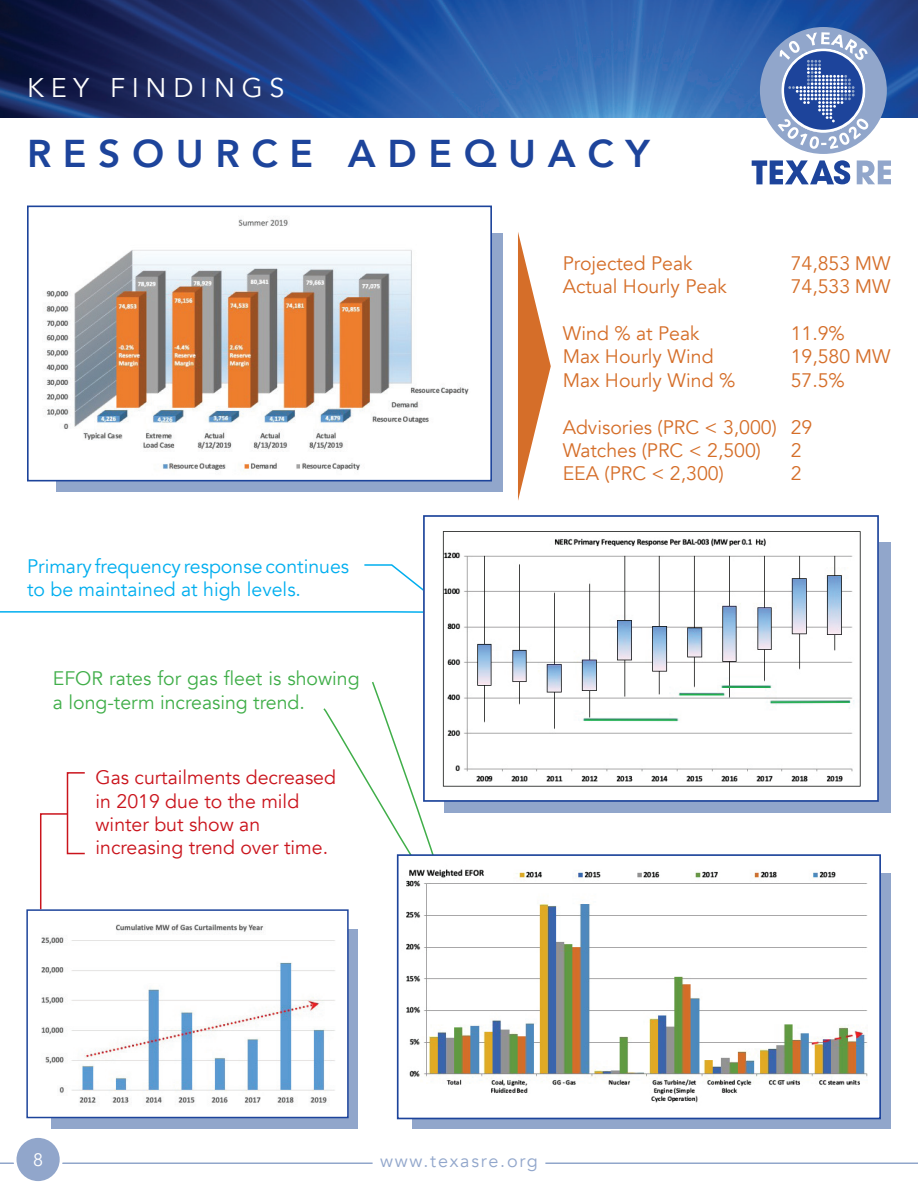
<style>
.page{position:relative;width:918px;height:1188px;background:#fff}
.page>*{position:absolute;margin:0;border:0;box-sizing:border-box;transform-origin:0 0}
.t1{font:800 38.7px "Avenir";letter-spacing:.3em;color:#1d449b}
.t2{font:27px "Avenir";letter-spacing:.25em;color:#fff}
.t3{font:19.5px/23.4px "Avenir";color:#d56e29}
.t4{font:19.5px/23.4px "Avenir";color:#ca141c}
.t5{font:19.5px/23.4px "Avenir";color:#00aeef}
.t6{font:19.5px/23.4px "Avenir";color:#40ae49}
.t7{font:18px "Avenir";letter-spacing:.1em;color:#91a6cb}
.t8{font:18px "Avenir";color:#fff}
</style>
<div class="page">
<img style="left:0;top:0;width:918px;height:118px">
<svg style="left:857px;top:160px;width:34px;height:24px"></svg>
<svg style="left:752px;top:160px;width:98px;height:24px"></svg>
<svg style="left:760px;top:27px;width:127px;height:127px"></svg>
<hr style="left:0;top:1162px;width:373px;height:2px;background:#91a6cb">
<hr style="left:545px;top:1162px;width:373px;height:2px;background:#91a6cb">
<div style="left:15px;top:1136px;width:46px;height:47px;background:#91a6cb;border-radius:50%"></div>
<div style="left:14px;top:1135px;width:49px;height:49px;border:3px solid #fff;border-radius:50%"></div>
<svg style="left:323px;top:682px;width:111px;height:244px"></svg>
<svg style="left:40px;top:812px;width:29px;height:97px"></svg>
<svg style="left:0;top:564px;width:423px;height:49px"></svg>
<div style="left:56px;top:233px;width:447px;height:259px;background:#91a6cb"></div>
<div style="left:444px;top:542px;width:447px;height:271px;background:#91a6cb"></div>
<div style="left:413px;top:873px;width:478px;height:256px;background:#91a6cb"></div>
<div style="left:51px;top:929px;width:307px;height:199px;background:#91a6cb"></div>
<img style="left:46px;top:219px;width:443px;height:259px">
<div style="left:27px;top:206px;width:465px;height:275px;border:2px solid #1d449b"></div>
<img style="left:426px;top:531px;width:450px;height:268px">
<div style="left:423px;top:515px;width:456px;height:287px;border:2px solid #1d449b"></div>
<img style="left:400px;top:857px;width:478px;height:259px">
<div style="left:397px;top:854px;width:484px;height:265px;border:2px solid #1d449b"></div>
<img style="left:41px;top:912px;width:305px;height:203px">
<div style="left:26px;top:909px;width:323px;height:209px;border:2px solid #1d449b"></div>
<svg style="left:518px;top:232px;width:33px;height:269px"></svg>
<div style="left:67px;top:772px;width:19px;height:82px;border:2px solid #ca141c"></div>
<h2 class="t2" style="left:27px;top:72px;width:259px">KEY FINDINGS</h2>
<h1 class="t1" style="left:27px;top:123px;width:624px">RESOURCE ADEQUACY</h1>
<p class="t3" style="left:563px;top:252px;width:132px">Projected Peak</p>
<p class="t3" style="left:791px;top:252px;width:101px">74,853 MW</p>
<p class="t3" style="left:563px;top:275px;width:166px">Actual Hourly Peak</p>
<p class="t3" style="left:791px;top:275px;width:101px">74,533 MW</p>
<p class="t3" style="left:563px;top:322px;width:138px">Wind % at Peak</p>
<p class="t3" style="left:791px;top:322px;width:56px">11.9%</p>
<p class="t3" style="left:563px;top:345px;width:153px">Max Hourly Wind</p>
<p class="t3" style="left:791px;top:345px;width:101px">19,580 MW</p>
<p class="t3" style="left:563px;top:369px;width:174px">Max Hourly Wind %</p>
<p class="t3" style="left:791px;top:369px;width:56px">57.5%</p>
<p class="t3" style="left:563px;top:416px;width:251px">Advisories (PRC &lt; 3,000) 29<br>Watches (PRC &lt; 2,500)</p>
<p class="t3" style="left:791px;top:439px;width:12px">2</p>
<p class="t5" style="left:27px;top:555px;width:324px">Primary frequency response continues to be maintained at high levels.</p>
<p class="t6" style="left:53px;top:667px;width:308px">EFOR rates for gas fleet is showing a long-term increasing trend.</p>
<p class="t4" style="left:96px;top:766px;width:242px">Gas curtailments decreased in 2019 due to the mild winter but show an increasing trend over time.</p>
<p class="t3" style="left:563px;top:462px;width:163px">EEA (PRC &lt; 2,300)</p>
<p class="t3" style="left:791px;top:462px;width:12px">2</p>
<p class="t8" style="left:33px;top:1149px;width:12px">8</p>
<p class="t7" style="left:380px;top:1150px;width:159px">www.texasre.org</p>
</div>
